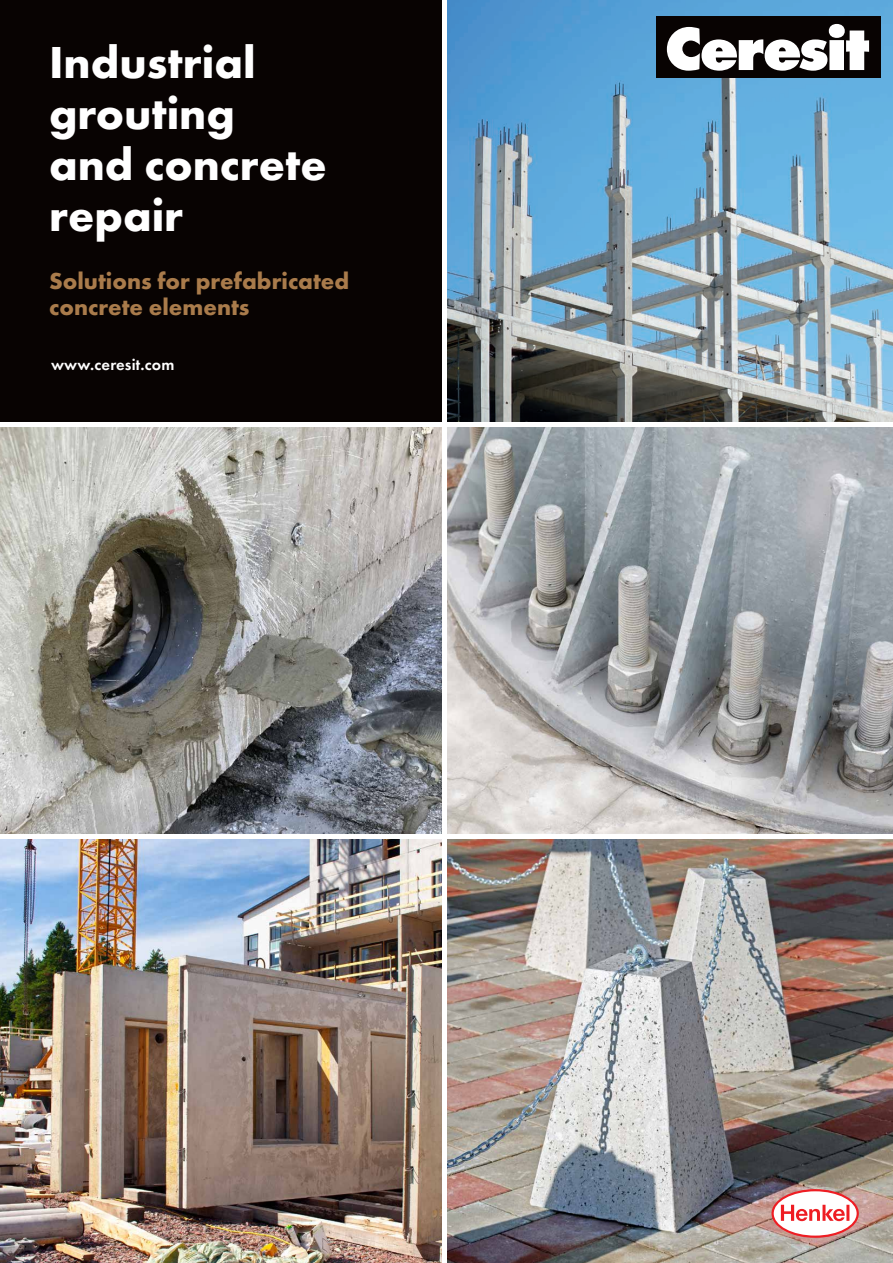
<style>
.page{position:relative;width:893px;height:1263px;background:#fff}
.page>*{position:absolute;margin:0;border:0;box-sizing:border-box;transform-origin:0 0}
.t1{font:700 46.5px/51.2px "Futura PT";color:#fff}
.t2{font:700 24px/26.4px "Futura PT";color:#a97b4b}
.t3{font:600 16.5px "Futura PT";letter-spacing:.01em;color:#fff}
</style>
<div class="page">
<div style="left:0;top:0;width:444px;height:424px;background:#080302"></div>
<img style="left:0;top:427px;width:442px;height:407px">
<img style="left:447px;top:839px;width:446px;height:424px">
<img style="left:0;top:839px;width:442px;height:424px">
<img style="left:447px;top:0;width:446px;height:422px">
<img style="left:447px;top:427px;width:446px;height:407px">
<div style="left:0;top:422px;width:893px;height:5px;background:#fff"></div>
<div style="left:442px;top:0;width:5px;height:1263px;background:#fff"></div>
<svg style="left:771px;top:1189px;width:88px;height:49px"></svg>
<div style="left:656px;top:16px;width:224px;height:62px;background:#080302"></div>
<svg style="left:667px;top:24px;width:202px;height:47px"></svg>
<svg style="left:0;top:1255px;width:6px;height:8px"></svg>
<h1 class="t1" style="left:49px;top:36px;width:279px">Industrial grouting and concrete repair</h1>
<p class="t2" style="left:49px;top:267px;width:302px">Solutions for prefabricated concrete elements</p>
<p class="t3" style="left:51px;top:354px;width:125px">www.ceresit.com</p>
</div>
